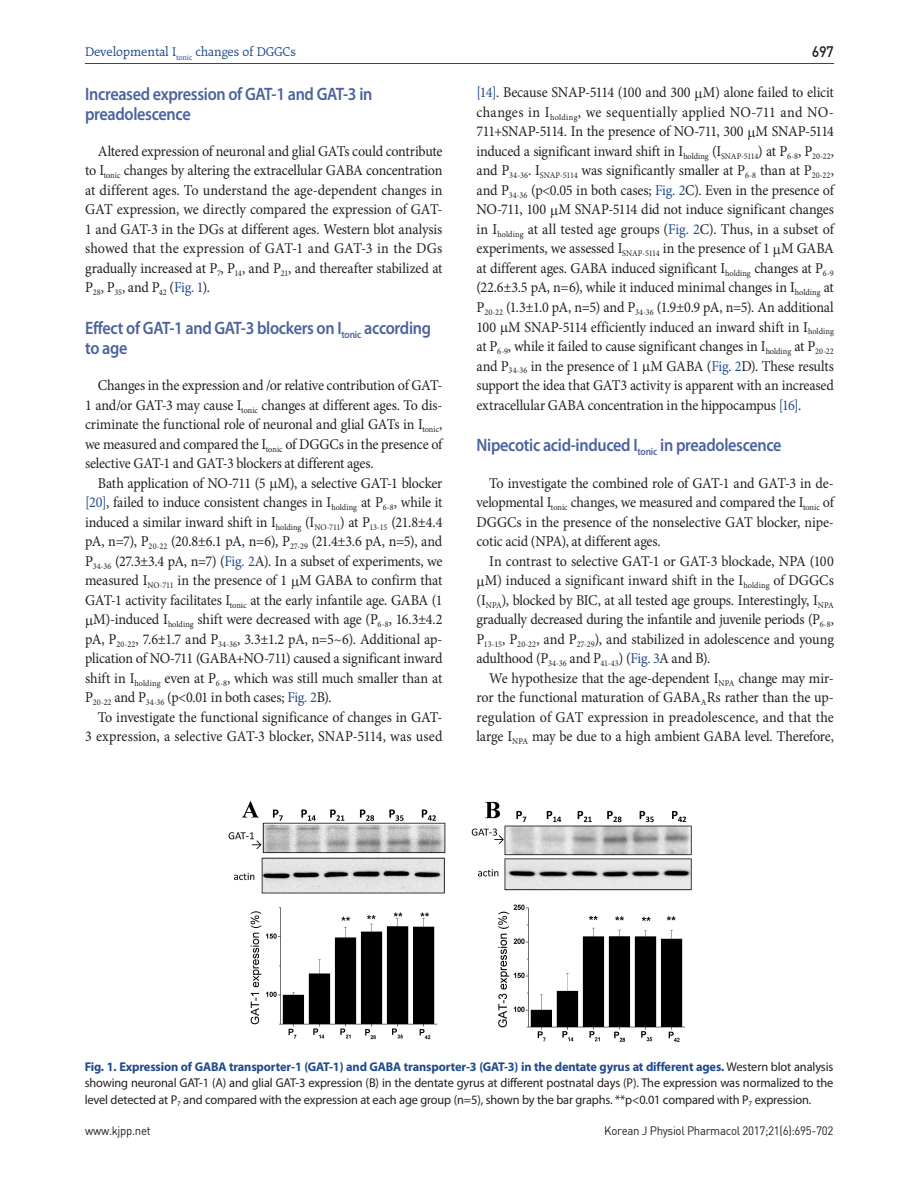
<style>
.page{position:relative;width:919px;height:1191px;background:#fff}
.page>*{position:absolute;margin:0;border:0;box-sizing:border-box;transform-origin:0 0}
.t1{font:600 18px/19.5px "Myriad Pro";letter-spacing:-.02em;color:#4a629f;scale:.9 1}
.t2{font:15px/19.5px "Minion Pro";letter-spacing:-.01em;color:#231f20;text-align:justify;scale:.94 1}
.t3{font:15px "Minion Pro";letter-spacing:-.05em;color:#231f20;scale:.94 1}
.t4{font:15px "Dinmed";color:#231f20;scale:.95 1}
.t5{font:13.5px "Raleigh BT";letter-spacing:-.01em;color:#204a8e}
.t6{font:12.75px/16.5px "Myriad Pro";letter-spacing:-.01em;color:#231f20;text-align:justify}
.t7{font:12px "Dinreg";letter-spacing:-.025em;color:#231f20;scale:.95 1}
.s1{color:#204a8e}
.s2{font-weight:700;color:#204a8e}
</style>
<div class="page">
<hr style="left:85px;top:64px;width:748px;height:1px;background:#204a8e">
<img style="left:228px;top:801px;width:464px;height:241px">
<p class="t5" style="left:85px;top:43px;width:212px">Developmental I<sub>tonic</sub> changes of DGGCs</p>
<p class="t1" style="left:85px;top:84px;width:321px">Increased expression of GAT-1 and GAT-3 in preadolescence</p>
<p class="t2" style="left:85px;top:141px;width:382px;text-indent:13px">Altered expression of neuronal and glial GATs could contribute to I<sub>tonic</sub> changes by altering the extracellular GABA concentration at different ages. To understand the age-dependent changes in GAT expression, we directly compared the expression of GAT-1 and GAT-3 in the DGs at different ages. Western blot analysis showed that the expression of GAT-1 and GAT-3 in the DGs gradually increased at P<sub>7</sub>, P<sub>14</sub>, and P<sub>21</sub>, and thereafter stabilized at P<sub>28</sub>, P<sub>35</sub>, and P<sub>42</sub> (<span class="s1">Fig. 1</span>).</p>
<p class="t1" style="left:85px;top:318px;width:386px">Effect of GAT-1 and GAT-3 blockers on I<sub>tonic</sub> according to age</p>
<p class="t2" style="left:85px;top:375px;width:381px;text-indent:13px">Changes in the expression and /or relative contribution of GAT-1 and/or GAT-3 may cause I<sub>tonic</sub> changes at different ages. To dis&shy;criminate the functional role of neuronal and glial GATs in I<sub>tonic</sub>, we measured and compared the I<sub>tonic</sub> of DGGCs in the presence of selective GAT-1 and GAT-3 blockers at different ages.</p>
<p class="t2" style="left:98px;top:473px;width:368px">Bath application of NO-711 (5 M), a selective GAT-1 blocker</p>
<p class="t2" style="left:85px;top:492px;width:381px"><span class="s1">[20]</span>, failed to induce consistent changes in I<sub>holding</sub> at P<sub>6-8</sub>, while it</p>
<p class="t2" style="left:85px;top:512px;width:381px">induced a similar inward shift in I<sub>holding</sub> (I<sub>NO-711</sub>) at P<sub>13-15</sub> (21.8±4.4</p>
<p class="t3" style="left:85px;top:531px;width:381px">pA, n=7), P<sub>20-22</sub> (20.8±6.1 pA, n=6), P<sub>27-29</sub> (21.4±3.6 pA, n=5), and</p>
<p class="t2" style="left:85px;top:551px;width:381px">P<sub>34-36</sub> (27.3±3.4 pA, n=7) (<span class="s1">Fig. 2</span>A). In a subset of experiments, we</p>
<p class="t2" style="left:85px;top:570px;width:381px">measured I<sub>NO-711</sub> in the presence of 1 M GABA to confirm that</p>
<p class="t2" style="left:85px;top:590px;width:381px">GAT-1 activity facilitates I<sub>tonic</sub> at the early infantile age. GABA (1</p>
<p class="t2" style="left:93px;top:609px;width:373px">M)-induced I<sub>holding</sub> shift were decreased with age (P<sub>6-8</sub>, 16.3±4.2</p>
<p class="t2" style="left:85px;top:629px;width:381px">pA, P<sub>20-22</sub>, 7.6±1.7 and P<sub>34-36</sub>, 3.3±1.2 pA, n=5~6). Additional ap-</p>
<p class="t2" style="left:85px;top:648px;width:382px">plication of NO-711 (GABA+NO-711) caused a significant inward</p>
<p class="t2" style="left:85px;top:668px;width:381px">shift in I<sub>holding</sub> even at P<sub>6-8</sub>, which was still much smaller than at</p>
<p class="t2" style="left:85px;top:687px;width:264px">P<sub>20-22</sub> and P<sub>34-36</sub> (p&lt;0.01 in both cases; <span class="s1">Fig. 2</span>B).</p>
<p class="t2" style="left:98px;top:707px;width:368px">To investigate the functional significance of changes in GAT-</p>
<p class="t2" style="left:85px;top:726px;width:381px">3 expression, a selective GAT-3 blocker, SNAP-5114, was used</p>
<p class="t4" style="left:811px;top:42px;width:25px">697</p>
<p class="t2" style="left:476px;top:83px;width:382px"><span class="s1">[14]</span>. Because SNAP-5114 (100 and 300 M) alone failed to elicit changes in I<sub>holding</sub>, we sequentially applied NO-711 and NO-711+SNAP-5114. In the presence of NO-711, 300 M SNAP-5114 induced a significant inward shift in I<sub>holding</sub> (I<sub>SNAP-5114</sub>) at P<sub>6-8</sub>, P<sub>20-22</sub>, and P<sub>34-36</sub>. I<sub>SNAP-5114</sub> was significantly smaller at P<sub>6-8</sub> than at P<sub>20-22</sub>, and P<sub>34-36</sub> (p&lt;0.05 in both cases; <span class="s1">Fig. 2</span>C). Even in the presence of NO-711, 100 M SNAP-5114 did not induce significant changes in I<sub>holding</sub> at all tested age groups (<span class="s1">Fig. 2</span>C). Thus, in a subset of experiments, we assessed I<sub>SNAP-5114</sub> in the presence of 1 M GABA at different ages. GABA induced significant I<sub>holding</sub> changes at P<sub>6-9 </sub>(22.6±3.5 pA, n=6), while it induced minimal changes in I<sub>holding</sub> at P<sub>20-22</sub> (1.3±1.0 pA, n=5) and P<sub>34-36</sub> (1.9±0.9 pA, n=5). An additional 100 M SNAP-5114 efficiently induced an inward shift in I<sub>holding </sub>at P<sub>6-9</sub>, while it failed to cause significant changes in I<sub>holding</sub> at P<sub>20-22 </sub>and P<sub>34-36</sub> in the presence of 1 M GABA (<span class="s1">Fig. 2</span>D). These results support the idea that GAT3 activity is apparent with an increased extracellular GABA concentration in the hippocampus <span class="s1">[16]</span>.</p>
<p class="t1" style="left:476px;top:435px;width:340px">Nipecotic acid-induced I<sub>tonic</sub> in preadolescence</p>
<p class="t2" style="left:476px;top:473px;width:381px;text-indent:13px">To investigate the combined role of GAT-1 and GAT-3 in de&shy;velopmental I<sub>tonic</sub> changes, we measured and compared the I<sub>tonic</sub> of DGGCs in the presence of the nonselective GAT blocker, nipe&shy;cotic acid (NPA), at different ages.</p>
<p class="t2" style="left:489px;top:551px;width:368px">In contrast to selective GAT-1 or GAT-3 blockade, NPA (100</p>
<p class="t2" style="left:484px;top:570px;width:373px">M) induced a significant inward shift in the I<sub>holding</sub> of DGGCs</p>
<p class="t2" style="left:476px;top:590px;width:381px">(I<sub>NPA</sub>), blocked by BIC, at all tested age groups. Interestingly, I<sub>NPA</sub></p>
<p class="t2" style="left:476px;top:609px;width:381px">gradually decreased during the infantile and juvenile periods (P<sub>6-8</sub>,</p>
<p class="t2" style="left:476px;top:629px;width:382px">P<sub>13-15</sub>, P<sub>20-22</sub>, and P<sub>27-29</sub>), and stabilized in adolescence and young</p>
<p class="t2" style="left:476px;top:648px;width:250px">adulthood (P<sub>34-36</sub> and P<sub>41-43</sub>) (<span class="s1">Fig. 3</span>A and B).</p>
<p class="t2" style="left:489px;top:668px;width:368px">We hypothesize that the age-dependent I<sub>NPA</sub> change may mir-</p>
<p class="t2" style="left:476px;top:687px;width:381px">ror the functional maturation of GABA<sub>A</sub>Rs rather than the up-</p>
<p class="t2" style="left:476px;top:707px;width:382px">regulation of GAT expression in preadolescence, and that the</p>
<p class="t2" style="left:476px;top:726px;width:382px">large I<sub>NPA</sub> may be due to a high ambient GABA level. Therefore,</p>
<p class="t6" style="left:85px;top:1058px;width:750px"><span class="s2">Fig. 1. Expression of GABA transporter-1 (GAT-1) and GABA transporter-3 (GAT-3) in the dentate gyrus at different ages.</span> Western blot analysis showing neuronal GAT-1 (A) and glial GAT-3 expression (B) in the dentate gyrus at different postnatal days (P). The expression was normalized to the level detected at P<sub>7</sub> and compared with the expression at each age group (n=5), shown by the bar graphs. **p&lt;0.01 compared with P<sub>7</sub> expression.</p>
<p class="t7" style="left:85px;top:1123px;width:70px">www.kjpp.net</p>
<p class="t7" style="left:604px;top:1123px;width:243px">Korean J Physiol Pharmacol 2017;21(6):695-702</p>
</div>
